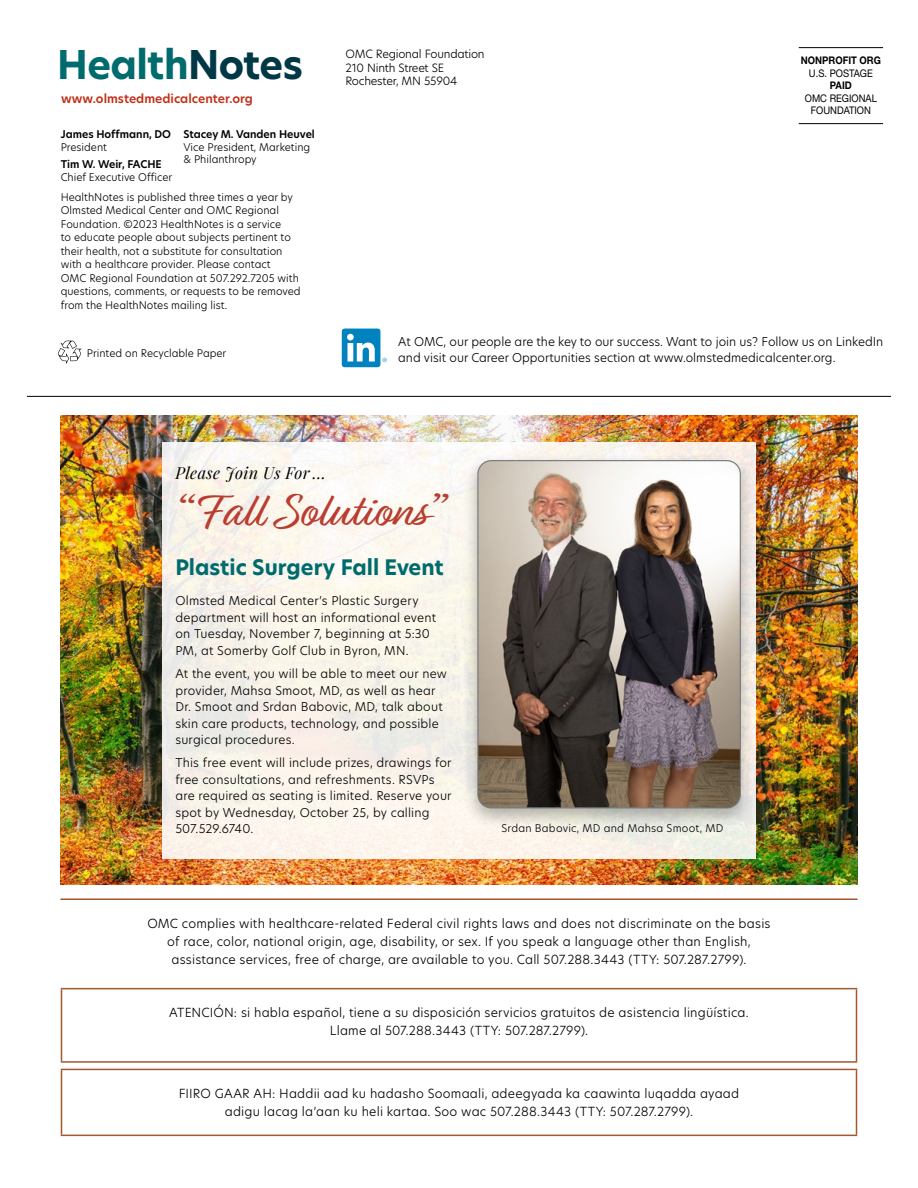
<style>
.page{position:relative;width:918px;height:1188px;background:#fff}
.page>*{position:absolute;margin:0;border:0;box-sizing:border-box;transform-origin:0 0}
.t1{font:49.5px "Relation Two";color:#b93e2f}
.t2{font:700 38.85px "New Hero";letter-spacing:-.015em;color:#006b6e}
.t3{font:700 21px "New Hero";color:#006b6e}
.t4{font:italic 16.2px "Playfair Display";letter-spacing:.025em;color:#000}
.t5{font:300 12.3px/18px "New Hero";letter-spacing:.015em;color:#000;text-align:center}
.t6{font:300 12px/16.5px "New Hero";letter-spacing:.015em;color:#000}
.t7{font:600 12px "New Hero";color:#c0311a}
.t8{font:300 11.25px/13.5px "New Hero";letter-spacing:-.02em;color:#000}
.t9{font:300 10.5px/13.5px "New Hero";color:#000}
.t10{font:600 10.5px "New Hero";color:#000}
.t11{font:10.5px/12.6px "Helvetica Neue LT Std";color:#000;text-align:center;scale:.9 1}
.t12{font:300 10.5px "New Hero";letter-spacing:.02em;color:#000}
.t13{font:700 10.5px "Helvetica Neue LT Std";color:#000;scale:.9 1}
.s1{color:#003846}
</style>
<div class="page">
<img style="left:60px;top:415px;width:798px;height:470px">
<svg style="left:58px;top:340px;width:24px;height:24px"></svg>
<hr style="left:799px;top:47px;width:84px;height:1px;background:#000">
<hr style="left:799px;top:123px;width:84px;height:1px;background:#000">
<hr style="left:27px;top:396px;width:864px;height:1px;background:#000">
<hr style="left:61px;top:988px;width:796px;height:1px;background:#a2572c">
<hr style="left:61px;top:989px;width:1px;height:72px;background:#a2572c">
<hr style="left:856px;top:989px;width:1px;height:72px;background:#a2572c">
<hr style="left:61px;top:1061px;width:796px;height:2px;background:#a2572c">
<hr style="left:61px;top:1069px;width:796px;height:1px;background:#a2572c">
<hr style="left:61px;top:1070px;width:1px;height:65px;background:#a2572c">
<hr style="left:856px;top:1070px;width:1px;height:65px;background:#a2572c">
<hr style="left:61px;top:1135px;width:796px;height:1px;background:#a2572c">
<hr style="left:60px;top:898px;width:798px;height:2px;background:#a2572c">
<svg style="left:342px;top:329px;width:45px;height:38px"></svg>
<svg style="left:162px;top:442px;width:594px;height:416px;fill:#fbf5ea"></svg>
<div style="left:463px;top:452px;width:293px;height:378px;background:#000;opacity:.3"></div>
<img style="left:478px;top:461px;width:262px;height:347px">
<div style="left:477px;top:460px;width:264px;height:348px;border:1px solid #757779;border-radius:14px"></div>
<h2 class="t2" style="left:57px;top:38px;width:247px">Health<span class="s1">Notes</span></h2>
<p class="t7" style="left:61px;top:91px;width:193px">www.olmstedmedicalcenter.org</p>
<p class="t10" style="left:61px;top:127px;width:112px">James Hoffmann, DO</p>
<p class="t9" style="left:61px;top:140px;width:48px">President</p>
<p class="t10" style="left:61px;top:157px;width:103px">Tim W. Weir, FACHE</p>
<p class="t9" style="left:61px;top:170px;width:113px">Chief Executive Officer</p>
<p class="t10" style="left:183px;top:127px;width:133px">Stacey M. Vanden Heuvel</p>
<p class="t9" style="left:183px;top:141px;width:128px;line-height:12px">Vice President, Marketing &amp; Philanthropy</p>
<p class="t9" style="left:61px;top:190px;width:241px">HealthNotes is published three times a year by Olmsted Medical Center and OMC Regional Foundation. ©2023 HealthNotes is a service<br>to educate people about subjects pertinent to their health, not a substitute for consultation with a healthcare provider. Please contact<br>OMC Regional Foundation at 507.292.7205 with questions, comments, or requests to be removed from the HealthNotes mailing list.</p>
<p class="t9" style="left:87px;top:346px;width:141px">Printed on Recyclable Paper</p>
<p class="t8" style="left:345px;top:47px;width:141px">OMC Regional Foundation<br>210 Ninth Street SE<br>Rochester, MN 55904</p>
<p class="t13" style="left:801px;top:54px;width:90px">NONPROFIT ORG</p>
<p class="t11" style="left:809px;top:67px;width:72px">U.S. POSTAGE</p>
<p class="t13" style="left:830px;top:79px;width:26px">PAID</p>
<p class="t11" style="left:805px;top:92px;width:82px">OMC REGIONAL<br>FOUNDATION</p>
<p class="t6" style="left:398px;top:333px;width:487px">At OMC, our people are the key to our success. Want to join us? Follow us on LinkedIn and visit our Career Opportunities section at www.olmstedmedicalcenter.org.</p>
<h3 class="t4" style="left:175px;top:461px;width:152px">Please Join Us For …</h3>
<h1 class="t1" style="left:175px;top:478px;width:269px">“Fall Solutions”</h1>
<h3 class="t3" style="left:175px;top:553px;width:270px">Plastic Surgery Fall Event</h3>
<p class="t6" style="left:175px;top:592px;width:262px">Olmsted Medical Center’s Plastic Surgery department will host an informational event on Tuesday, November 7, beginning at 5:30<br>PM, at Somerby Golf Club in Byron, MN.</p>
<p class="t6" style="left:175px;top:665px;width:273px">At the event, you will be able to meet our new provider, Mahsa Smoot, MD, as well as hear Dr. Smoot and Srdan Babovic, MD, talk about skin care products, technology, and possible surgical procedures.</p>
<p class="t6" style="left:175px;top:754px;width:278px">This free event will include prizes, drawings for free consultations, and refreshments. RSVPs are required as seating is limited. Reserve your spot by Wednesday, October 25, by calling 507.529.6740.</p>
<p class="t12" style="left:501px;top:821px;width:223px">Srdan Babovic, MD and Mahsa Smoot, MD</p>
<p class="t5" style="left:147px;top:914px;width:625px">OMC complies with healthcare-related Federal civil rights laws and does not discriminate on the basis of race, color, national origin, age, disability, or sex. If you speak a language other than English, assistance services, free of charge, are available to you. Call 507.288.3443 (TTY: 507.287.2799).</p>
<p class="t5" style="left:169px;top:1003px;width:581px">ATENCIÓN: si habla español, tiene a su disposición servicios gratuitos de asistencia lingüística.<br>Llame al 507.288.3443 (TTY: 507.287.2799).</p>
<p class="t5" style="left:179px;top:1084px;width:562px">FIIRO GAAR AH: Haddii aad ku hadasho Soomaali, adeegyada ka caawinta luqadda ayaad adigu lacag la’aan ku heli kartaa. Soo wac 507.288.3443 (TTY: 507.287.2799).</p>
</div>
